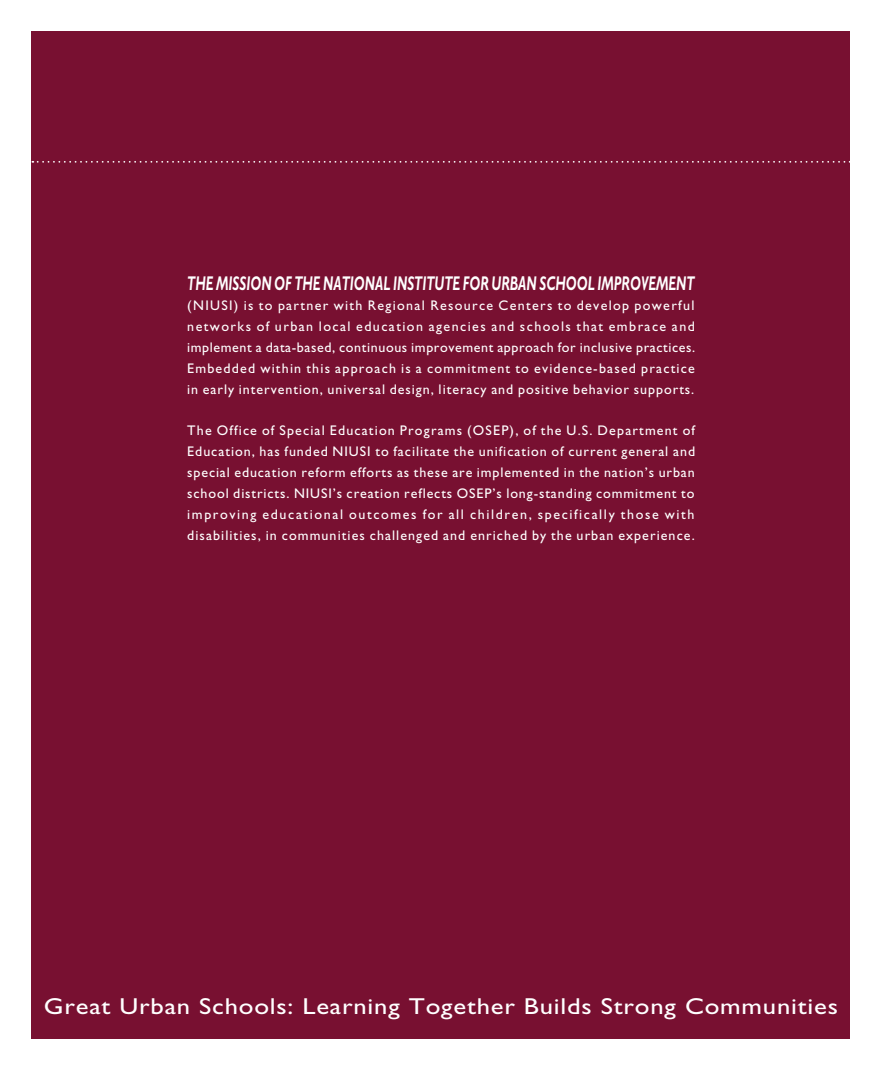
<style>
.page{position:relative;width:882px;height:1071px;background:#fff}
.page>*{position:absolute;margin:0;border:0;box-sizing:border-box;transform-origin:0 0}
.t1{font:23.1px "Gill Sans";letter-spacing:.03em;color:#fff;scale:1.15 1}
.t2{font:italic 700 19.95px "Gill Sans";letter-spacing:.005em;color:#fff;scale:.66 1}
.t3{font:14px/20.8px "Gill Sans";letter-spacing:.075em;color:#fff;text-align:justify}
</style>
<div class="page">
<div style="left:32px;top:32px;width:818px;height:1008px;background:#781031"></div>
<svg style="left:32px;top:161px;width:818px;height:2px"></svg>
<h2 class="t2" style="left:187px;top:271px;width:770px">THE MISSION OF THE NATIONAL INSTITUTE FOR URBAN SCHOOL IMPROVEMENT</h2>
<p class="t3" style="left:187px;top:295px;width:509px">(NIUSI) is to partner with Regional Resource Centers to develop powerful networks of urban local education agencies and schools that embrace and implement a data-based, continuous improvement approach for inclusive practices.<br>Embedded within this approach is a commitment to evidence-based practice in early intervention, universal design, literacy and positive behavior supports.</p>
<p class="t3" style="left:187px;top:420px;width:509px">The Office of Special Education Programs (OSEP), of the U.S. Department of Education, has funded NIUSI to facilitate the unification of current general and special education reform efforts as these are implemented in the nation’s urban school districts. NIUSI’s creation reflects OSEP’s long-standing commitment to improving educational outcomes for all children, specifically those with disabilities, in communities challenged and enriched by the urban experience.</p>
<h1 class="t1" style="left:44px;top:993px;width:692px">Great Urban Schools: Learning Together Builds Strong Communities</h1>
</div>
